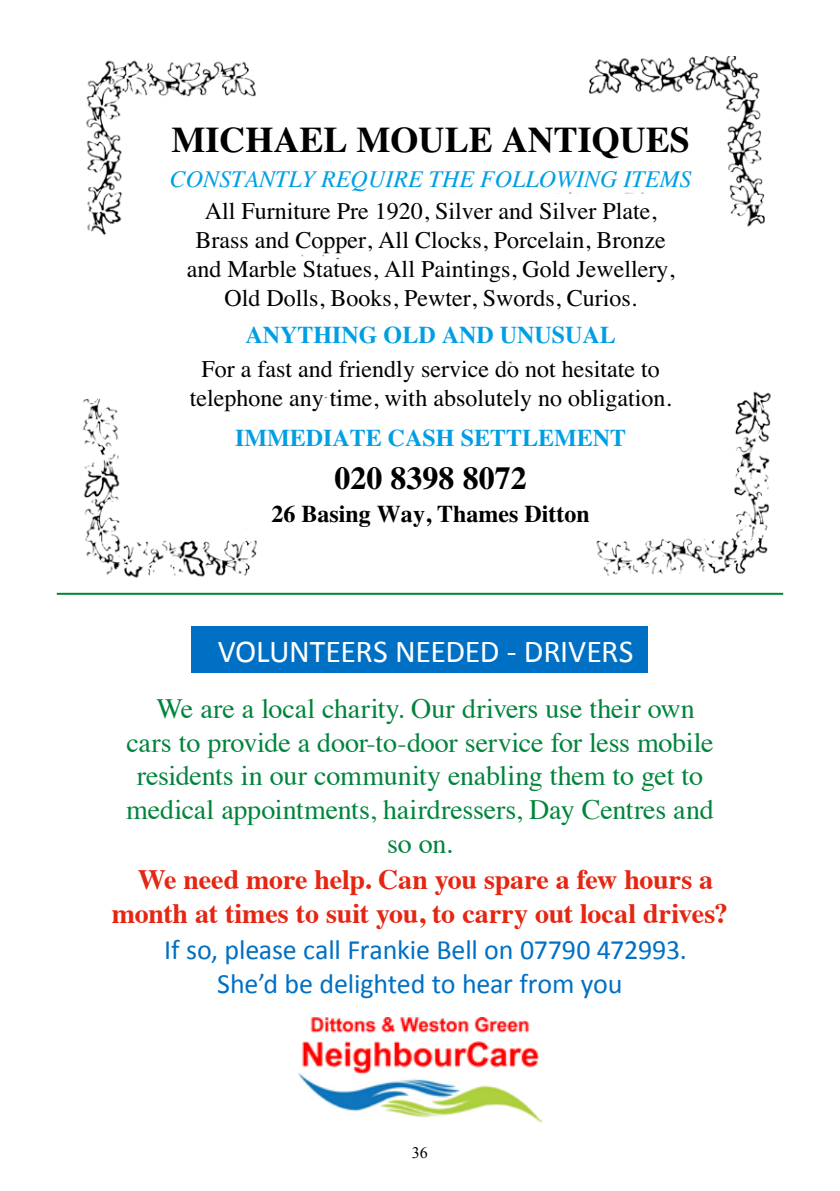
<style>
.page{position:relative;width:840px;height:1191px;background:#fff}
.page>*{position:absolute;margin:0;border:0;box-sizing:border-box;transform-origin:0 0}
.t1{font:700 36px "Times";color:#000}
.t2{font:32px "Calibri";letter-spacing:-.01em;color:#fff}
.t3{font:700 32px "Times";color:#000}
.t4{font:28px/33.6px "Times";letter-spacing:-.01em;color:#00843b;text-align:center}
.t5{font:700 28px/33.6px "Times";letter-spacing:-.01em;color:#e52613;text-align:center}
.t6{font:28px/33.6px "Calibri";letter-spacing:-.005em;color:#0070c4;text-align:center}
.t7{font:24px/28.8px "Times";color:#000;text-align:center}
.t8{font:700 24px "Times";color:#009fe3}
.t9{font:italic 24px "Times";color:#009fe3}
.t10{font:700 24px "Times";color:#000}
.t11{font:16px "Times New Roman";color:#000}
</style>
<div class="page">
<hr style="left:57px;top:593px;width:725px;height:2px;background:#00843b">
<img style="left:298px;top:1017px;width:243px;height:106px">
<div style="left:192px;top:626px;width:455px;height:47px;background:#0070c4"></div>
<img style="left:83px;top:57px;width:688px;height:521px">
<h1 class="t1" style="left:171px;top:106px;width:520px">MICHAEL MOULE ANTIQUES</h1>
<p class="t9" style="left:170px;top:158px;width:523px">CONSTANTLY REQUIRE THE FOLLOWING ITEMS</p>
<p class="t7" style="left:187px;top:195px;width:489px">All Furniture Pre 1920, Silver and Silver Plate, Brass and Copper, All Clocks, Porcelain, Bronze and Marble Statues, All Paintings, Gold Jewellery, Old Dolls, Books, Pewter, Swords, Curios.</p>
<p class="t8" style="left:245px;top:312px;width:371px">ANYTHING OLD AND UNUSUAL</p>
<p class="t7" style="left:190px;top:353px;width:483px">For a fast and friendly service do not hesitate to telephone any time, with absolutely no obligation.</p>
<p class="t8" style="left:235px;top:415px;width:392px">IMMEDIATE CASH SETTLEMENT</p>
<h2 class="t3" style="left:334px;top:447px;width:193px">020 8398 8072</h2>
<p class="t10" style="left:271px;top:491px;width:320px">26 Basing Way, Thames Ditton</p>
<h2 class="t2" style="left:217px;top:631px;width:417px">VOLUNTEERS NEEDED - DRIVERS</h2>
<p class="t4" style="left:126px;top:689px;width:588px">We are a local charity. Our drivers use their own cars to provide a door-to-door service for less mobile residents in our community enabling them to get to medical appointments, hairdressers, Day Centres and so on.</p>
<p class="t5" style="left:112px;top:860px;width:617px">We need more help. Can you spare a few hours a month at times to suit you, to carry out local drives?</p>
<p class="t6" style="left:164px;top:933px;width:524px">If so, please call Frankie Bell on 07790 472993.<br>She’d be delighted to hear from you</p>
<p class="t11" style="left:412px;top:1141px;width:17px">36</p>
</div>
